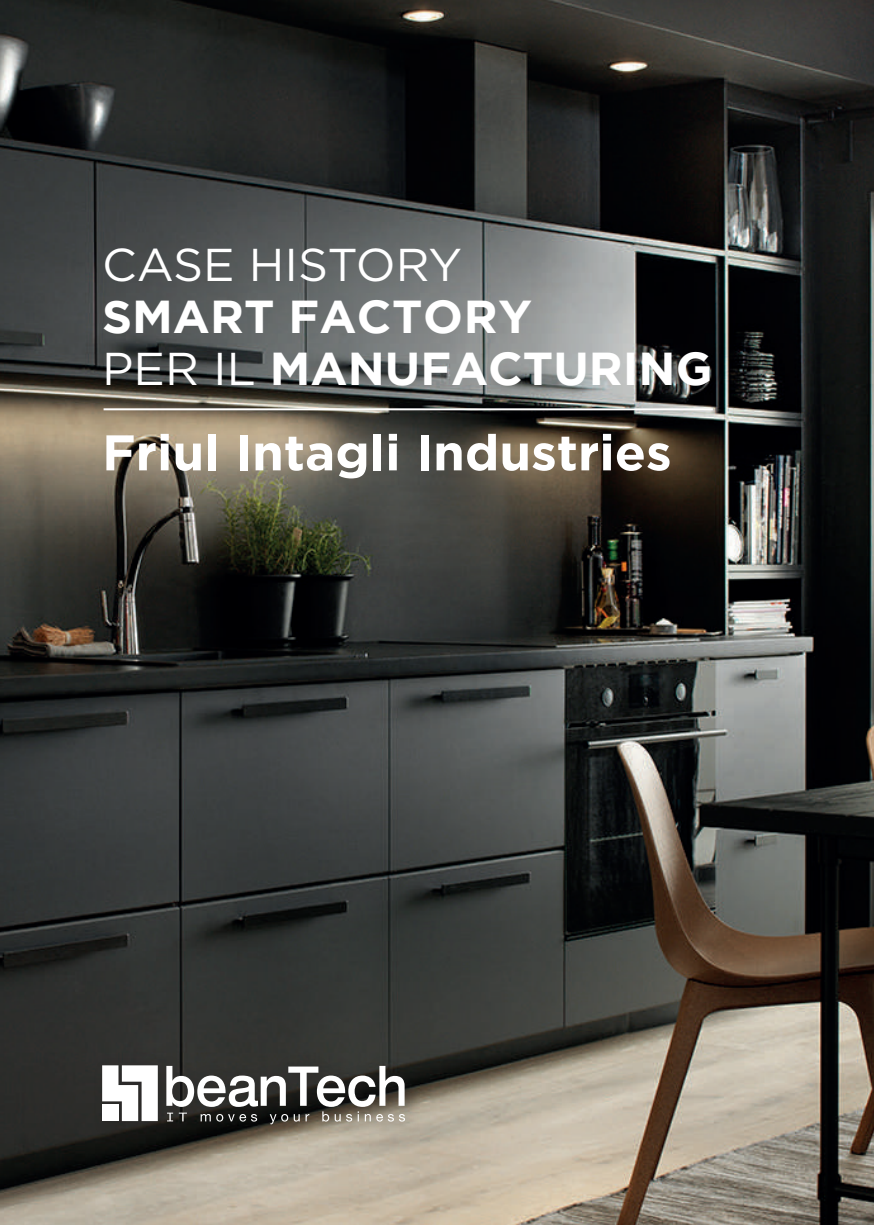
<style>
.page{position:relative;width:874px;height:1225px;background:#fff}
.page>*{position:absolute;margin:0;border:0;box-sizing:border-box;transform-origin:0 0}
.t1{font:700 50px "Gotham";color:#fff}
.t2{font:700 46px/52px "Gotham";color:#fff}
.t3{font:46px "Gotham";color:#fff}
.s1{font-weight:400}
</style>
<div class="page">
<img style="left:0;top:0;width:873px;height:1225px">
<hr style="left:103px;top:408px;width:609px;height:2px;background:#fff">
<div style="left:94px;top:1057px;width:326px;height:82px;background:#231f20;opacity:.42"></div>
<div style="left:89px;top:1052px;width:328px;height:83px;background:#312f30;opacity:.25"></div>
<svg style="left:102px;top:1065px;width:56px;height:56px"></svg>
<div style="left:102px;top:1104px;width:16px;height:17px;background:#fff"></div>
<svg style="left:166px;top:1066px;width:239px;height:58px"></svg>
<p class="t3" style="left:102px;top:235px;width:361px">CASE HISTORY</p>
<p class="t2" style="left:102px;top:289px;width:611px">SMART FACTORY<br><span class="s1">PER IL</span> MANUFACTURING</p>
<p class="t1" style="left:102px;top:424px;width:570px">Friul Intagli Industries</p>
</div>
